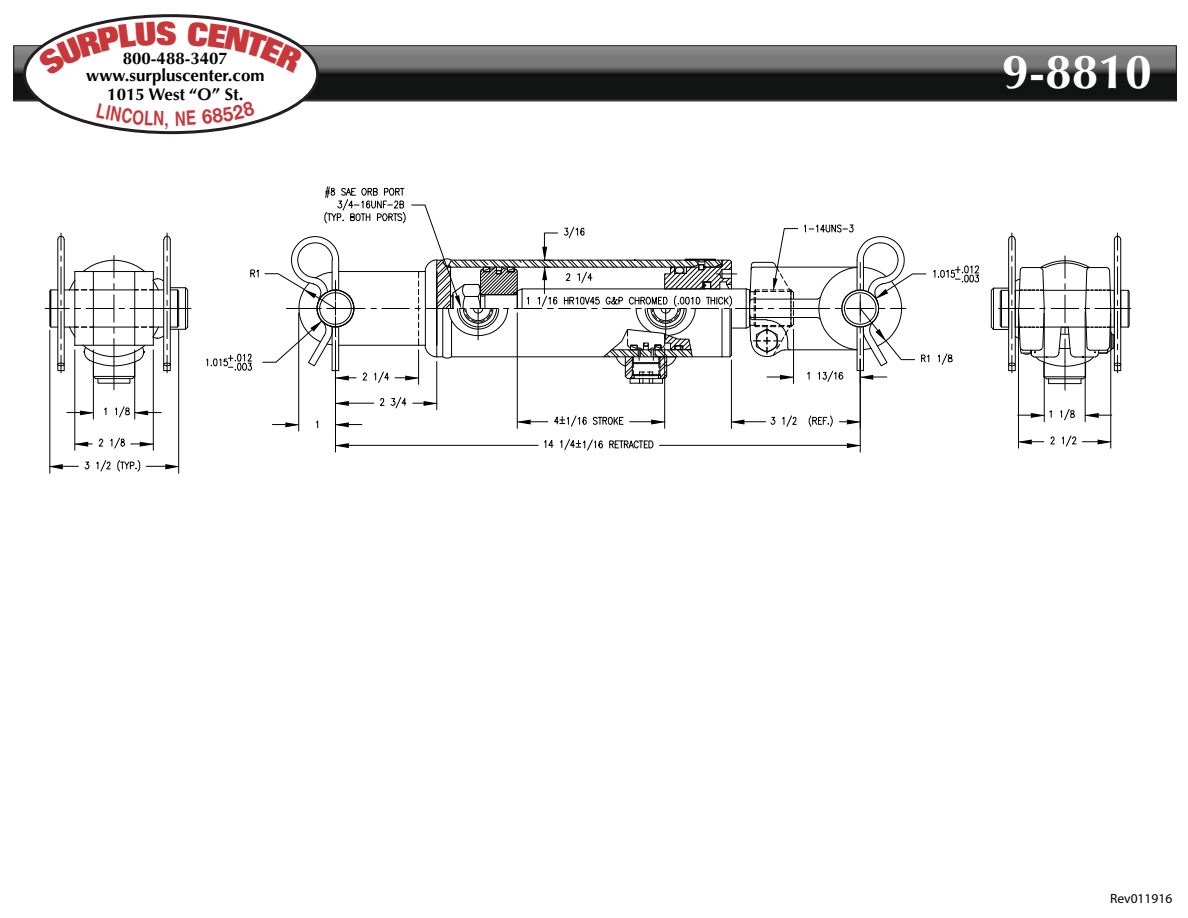
<style>
.page{position:relative;width:1188px;height:918px;background:#fff}
.page>*{position:absolute;margin:0;border:0;box-sizing:border-box;transform-origin:0 0}
.t1{font:700 48px "Optima LT Std";color:#fff}
.t2{font:700 16.95px/16.4px "Optima LT Std";color:#010101;text-align:center}
.t3{font:13.5px "Myriad Pro";color:#000}
</style>
<div class="page">
<svg style="left:14px;top:46px;width:1162px;height:55px;background:#434343"></svg>
<div style="left:25px;top:16px;width:293px;height:117px;background:#fff;border-radius:50%"></div>
<div style="left:23px;top:14px;width:296px;height:120px;border:3px solid #231f20;border-radius:50%"></div>
<hr style="left:335px;top:341px;width:1px;height:111px;background:#000">
<hr style="left:860px;top:359px;width:1px;height:93px;background:#000">
<hr style="left:349px;top:445px;width:189px;height:1px;background:#000">
<hr style="left:659px;top:445px;width:188px;height:1px;background:#000">
<svg style="left:336px;top:443px;width:13px;height:5px"></svg>
<svg style="left:544px;top:439px;width:59px;height:12px"></svg>
<svg style="left:609px;top:440px;width:45px;height:9px"></svg>
<svg style="left:847px;top:443px;width:14px;height:5px"></svg>
<hr style="left:517px;top:313px;width:1px;height:115px;background:#000">
<hr style="left:664px;top:348px;width:1px;height:80px;background:#000">
<svg style="left:517px;top:414px;width:105px;height:13px"></svg>
<svg style="left:630px;top:420px;width:36px;height:4px"></svg>
<hr style="left:154px;top:308px;width:37px;height:1px;background:#000">
<hr style="left:1095px;top:308px;width:36px;height:1px;background:#000">
<hr style="left:731px;top:360px;width:1px;height:69px;background:#000">
<svg style="left:731px;top:417px;width:45px;height:8px"></svg>
<svg style="left:782px;top:415px;width:15px;height:12px"></svg>
<svg style="left:808px;top:415px;width:25px;height:12px"></svg>
<svg style="left:839px;top:420px;width:22px;height:4px"></svg>
<hr style="left:74px;top:350px;width:1px;height:100px;background:#000">
<hr style="left:153px;top:350px;width:1px;height:100px;background:#000">
<svg style="left:75px;top:442px;width:17px;height:4px"></svg>
<svg style="left:98px;top:438px;width:5px;height:9px"></svg>
<svg style="left:110px;top:437px;width:15px;height:12px"></svg>
<svg style="left:131px;top:442px;width:23px;height:4px"></svg>
<hr style="left:93px;top:350px;width:1px;height:69px;background:#000">
<hr style="left:134px;top:350px;width:1px;height:69px;background:#000">
<svg style="left:67px;top:411px;width:26px;height:4px"></svg>
<svg style="left:104px;top:407px;width:3px;height:8px"></svg>
<svg style="left:115px;top:406px;width:46px;height:12px"></svg>
<hr style="left:1018px;top:313px;width:1px;height:135px;background:#000">
<hr style="left:1110px;top:313px;width:1px;height:135px;background:#000">
<svg style="left:1019px;top:436px;width:36px;height:9px"></svg>
<svg style="left:1062px;top:434px;width:50px;height:13px"></svg>
<hr style="left:1044px;top:313px;width:1px;height:109px;background:#000">
<hr style="left:1085px;top:312px;width:1px;height:110px;background:#000">
<svg style="left:1019px;top:409px;width:33px;height:9px"></svg>
<svg style="left:1060px;top:409px;width:15px;height:12px"></svg>
<svg style="left:1085px;top:413px;width:27px;height:4px"></svg>
<hr style="left:178px;top:330px;width:1px;height:143px;background:#000">
<hr style="left:49px;top:330px;width:1px;height:143px;background:#000">
<svg style="left:146px;top:464px;width:33px;height:5px"></svg>
<svg style="left:84px;top:461px;width:6px;height:9px"></svg>
<svg style="left:96px;top:460px;width:15px;height:12px"></svg>
<svg style="left:117px;top:460px;width:23px;height:12px"></svg>
<svg style="left:50px;top:464px;width:28px;height:5px"></svg>
<hr style="left:436px;top:361px;width:1px;height:49px;background:#000">
<svg style="left:336px;top:397px;width:71px;height:12px"></svg>
<svg style="left:413px;top:401px;width:25px;height:4px"></svg>
<svg style="left:45px;top:233px;width:144px;height:157px"></svg>
<hr style="left:1120px;top:240px;width:1px;height:131px;background:#000">
<hr style="left:1114px;top:240px;width:1px;height:131px;background:#000">
<hr style="left:1015px;top:240px;width:1px;height:131px;background:#000">
<hr style="left:1008px;top:240px;width:1px;height:131px;background:#000">
<svg style="left:1008px;top:233px;width:8px;height:17px"></svg>
<svg style="left:1113px;top:233px;width:9px;height:17px"></svg>
<div style="left:98px;top:378px;width:32px;height:6px;border:1px solid #000"></div>
<svg style="left:990px;top:256px;width:140px;height:134px"></svg>
<hr style="left:298px;top:313px;width:1px;height:118px;background:#000">
<svg style="left:272px;top:422px;width:27px;height:5px"></svg>
<svg style="left:336px;top:422px;width:26px;height:5px"></svg>
<svg style="left:206px;top:186px;width:773px;height:198px"></svg>
<svg style="left:37px;top:21px;width:84px;height:32px"></svg>
<svg style="left:221px;top:21px;width:83px;height:31px"></svg>
<svg style="left:96px;top:122px;width:42px;height:7px"></svg>
<svg style="left:233px;top:120px;width:22px;height:5px"></svg>
<p class="t2" style="left:86px;top:51px;width:180px">800-488-3407 www.surpluscenter.com</p>
<p class="t2" style="left:107px;top:86px;width:138px">1015 West “O” St.</p>
<h1 class="t1" style="left:1002px;top:44px;width:151px">9-8810</h1>
<p class="t3" style="left:1110px;top:890px;width:64px">Rev011916</p>
</div>
